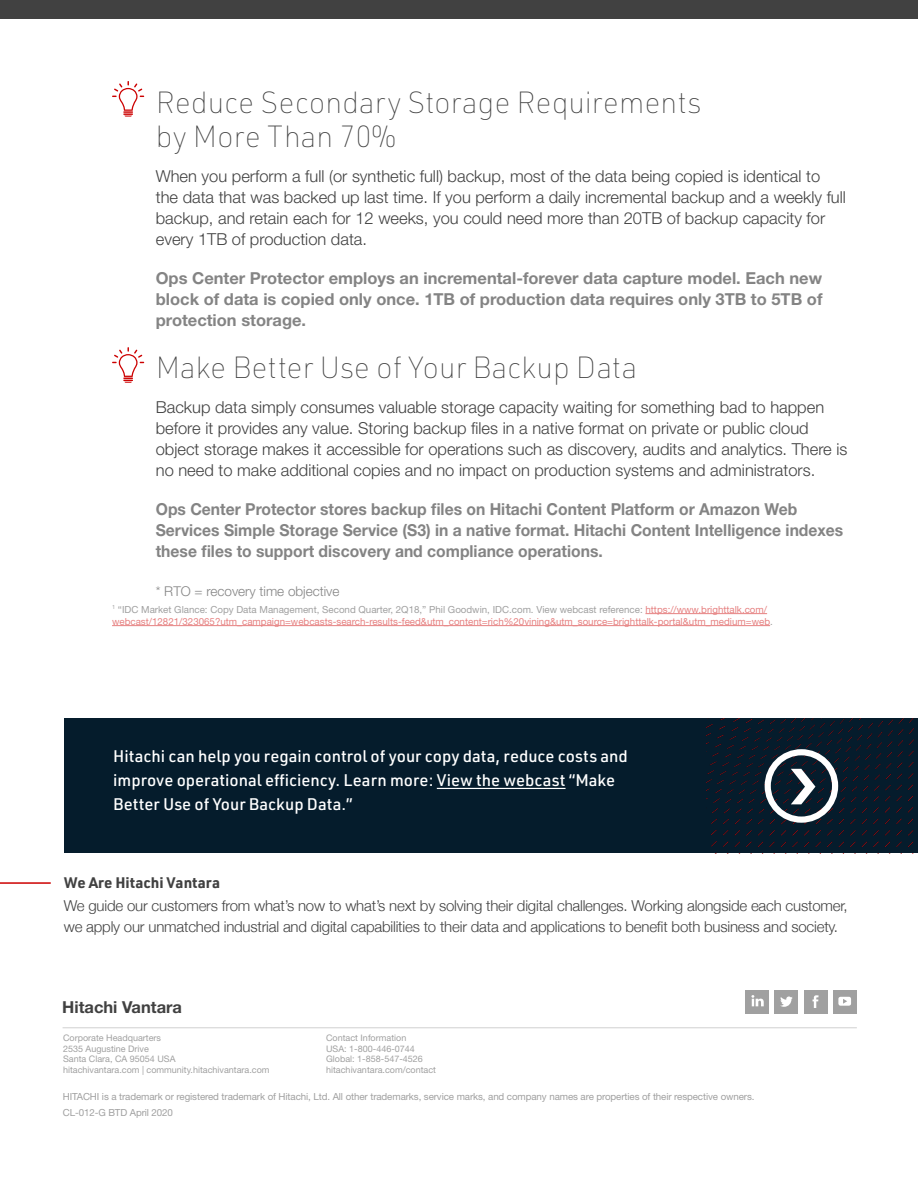
<style>
.page{position:relative;width:918px;height:1188px;background:#fff}
.page>*{position:absolute;margin:0;border:0;box-sizing:border-box;transform-origin:0 0}
.Header_-_List_Item{font:100 30px/34.5px "URWDIN";color:#414141}
.Body{font:300 16.5px/21px "Helvetica Neue LT Std";color:#414141}
.Body_Benefit{font:700 16.5px/21px "Helvetica Neue LT Std";color:#848484;scale:.95 1}
.Body_Benefit-2{font:700 16.5px/21px "Helvetica Neue LT Std";color:#848484;text-align:justify}
.CTA{font:500 16.5px/24px "URWDIN";color:#fff}
.t1{font:700 16.5px "Helvetica Neue LT Std";color:#414141}
.We_Are_HV_Body{font:300 15px/21px "Helvetica Neue";letter-spacing:-.015em;color:#414141}
.We_Are_HV{font:700 15px "URWDIN";color:#414141}
.Body_Benefit-3{font:300 13.5px "Helvetica Neue LT Std";color:#848484}
.Disclaimer{font:9.75px/12px "Helvetica Neue LT Std";color:#e68080}
.t2{font:9.75px/16.5px "Helvetica Neue LT Std";letter-spacing:-.01em;color:#a0a0a0}
.t3{font:9px/10.8px "Helvetica Neue LT Std";color:#a0a0a0}
.s1{color:#a0a0a0}
</style>
<div class="page">
<hr style="left:63px;top:1027px;width:794px;height:1px;background:#d0d0d0">
<div style="left:0;top:0;width:918px;height:18px;background:#414141"></div>
<div style="left:804px;top:990px;width:23px;height:23px;background:#a0a0a0"></div>
<svg style="left:813px;top:995px;width:6px;height:13px"></svg>
<div style="left:746px;top:990px;width:23px;height:23px;background:#a0a0a0"></div>
<svg style="left:751px;top:995px;width:13px;height:11px"></svg>
<div style="left:775px;top:990px;width:23px;height:23px;background:#a0a0a0"></div>
<svg style="left:780px;top:996px;width:13px;height:11px"></svg>
<div style="left:833px;top:990px;width:23px;height:23px;background:#a0a0a0"></div>
<svg style="left:838px;top:997px;width:13px;height:9px"></svg>
<div style="left:65px;top:718px;width:853px;height:135px;background:#051c2c"></div>
<img style="left:706px;top:718px;width:208px;height:135px">
<div style="left:765px;top:749px;width:73px;height:74px;border:6px solid #fff;border-radius:50%"></div>
<svg style="left:791px;top:769px;width:24px;height:35px"></svg>
<hr style="left:437px;top:788px;width:129px;height:1px;background:#fff">
<hr style="left:0;top:882px;width:51px;height:2px;background:#c00">
<svg style="left:112px;top:81px;width:32px;height:36px"></svg>
<svg style="left:112px;top:347px;width:32px;height:36px"></svg>
<hr style="left:645px;top:613px;width:122px;height:1px;background:#e68080">
<hr style="left:112px;top:625px;width:658px;height:1px;background:#e68080">
<p class="Header_-_List_Item" style="left:156px;top:84px;width:547px">Reduce Secondary Storage Requirements by More Than 70%</p>
<p class="Body" style="left:156px;top:165px;width:692px">When you perform a full (or synthetic full) backup, most of the data being copied is identical to the data that was backed up last time. If you perform a daily incremental backup and a weekly full backup, and retain each for 12 weeks, you could need more than 20TB of backup capacity for every 1TB of production data.</p>
<p class="Body_Benefit-2" style="left:156px;top:267px;width:668px">Ops Center Protector employs an incremental-forever data capture model. Each new block of data is copied only once. 1TB of production data requires only 3TB to 5TB of protection storage.</p>
<p class="Header_-_List_Item" style="left:156px;top:350px;width:483px">Make Better Use of Your Backup Data</p>
<p class="Body" style="left:156px;top:396px;width:693px">Backup data simply consumes valuable storage capacity waiting for something bad to happen before it provides any value. Storing backup files in a native format on private or public cloud object storage makes it accessible for operations such as discovery, audits and analytics. There is no need to make additional copies and no impact on production systems and administrators.</p>
<p class="Body_Benefit" style="left:156px;top:498px;width:725px">Ops Center Protector stores backup files on Hitachi Content Platform or Amazon Web<br>Services Simple Storage Service (S3) in a native format. Hitachi Content Intelligence indexes these files to support discovery and compliance operations.</p>
<p class="Body_Benefit-3" style="left:156px;top:583px;width:185px">* RTO = recovery time objective</p>
<p class="Disclaimer" style="left:112px;top:603px;width:662px"><sup>1</sup> <span class="s1">“IDC Market Glance: Copy Data Management, Second Quarter, 2Q18,” Phil Goodwin, IDC.com. View webcast reference:</span> https://www.brighttalk.com/ webcast/12821/323065?utm_campaign=webcasts-search-results-feed&amp;utm_content=rich%20vining&amp;utm_source=brighttalk-portal&amp;utm_medium=web<span class="s1">.</span></p>
<p class="CTA" style="left:113px;top:744px;width:516px">Hitachi can help you regain control of your copy data, reduce costs and improve operational efficiency. Learn more: View the webcast “Make<br>Better Use of Your Backup Data.”</p>
<p class="We_Are_HV" style="left:64px;top:873px;width:158px">We Are Hitachi Vantara</p>
<p class="We_Are_HV_Body" style="left:64px;top:894px;width:785px">We guide our customers from what’s now to what’s next by solving their digital challenges. Working alongside each customer, we apply our unmatched industrial and digital capabilities to their data and applications to benefit both business and society.</p>
<p class="t1" style="left:62px;top:997px;width:121px">Hitachi Vantara</p>
<p class="t3" style="left:63px;top:1032px;width:208px">Corporate Headquarters<br>2535 Augustine Drive<br>Santa Clara, CA 95054 USA<br>hitachivantara.com | community.hitachivantara.com</p>
<p class="t3" style="left:326px;top:1032px;width:111px">Contact Information<br>USA: 1-800-446-0744<br>Global: 1-858-547-4526 hitachivantara.com/contact</p>
<p class="t2" style="left:63px;top:1088px;width:693px">HITACHI is a trademark or registered trademark of Hitachi, Ltd. All other trademarks, service marks, and company names are properties of their respective owners.<br>CL-012-G BTD April 2020</p>
</div>
